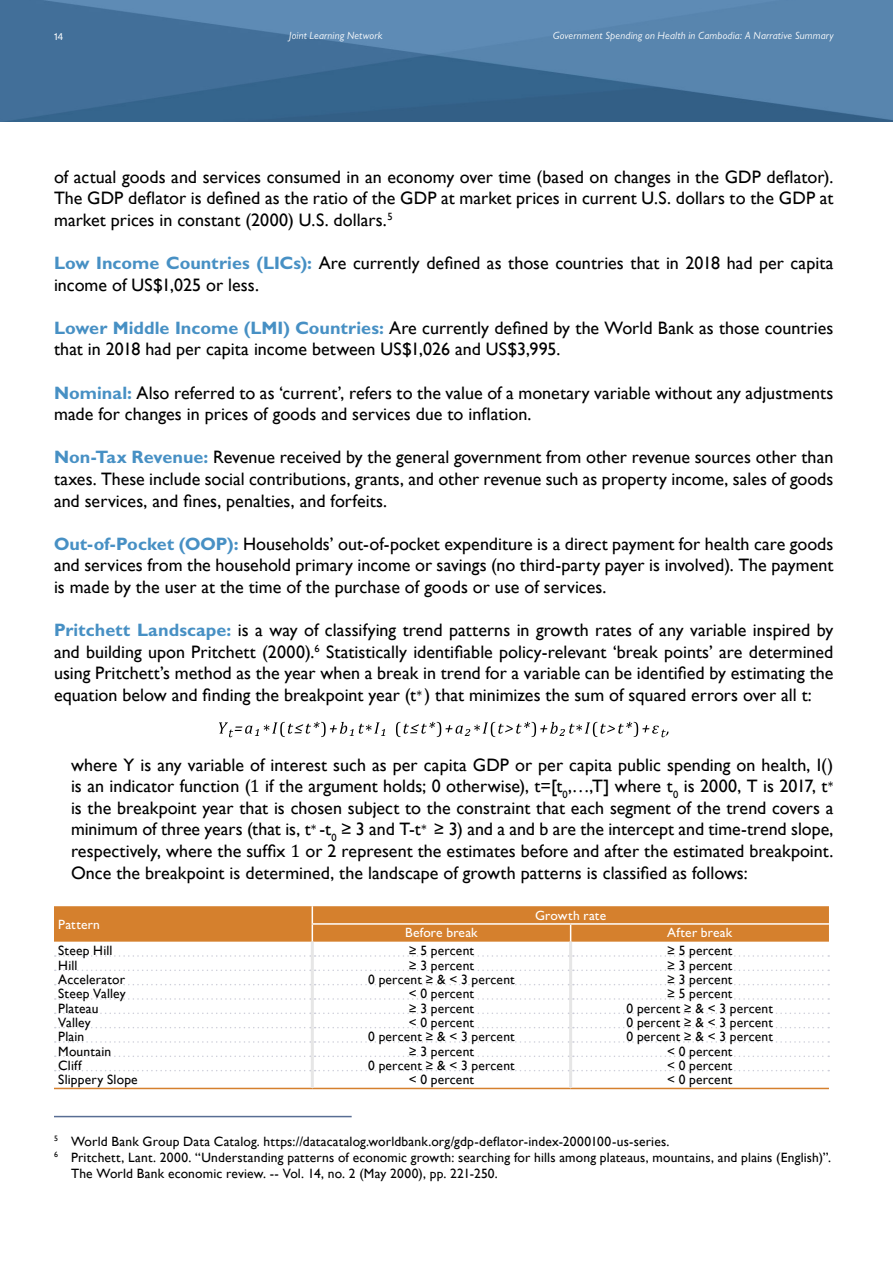
<style>
.page{position:relative;width:893px;height:1263px;background:#fff}
.page>*{position:absolute;margin:0;border:0;box-sizing:border-box;transform-origin:0 0}
.t1{font:18px/21.6px "Gill Sans";color:#000;text-align:justify}
.t2{font:13.5px/16.2px "Gill Sans";letter-spacing:.015em;color:#000}
.t3{font:500 13.5px "Gill Sans";letter-spacing:.015em;color:#fff}
.t4{font:italic 10.5px "Gill Sans";letter-spacing:.02em;color:#fff}
.t5{font:9.75px "GT America";color:#fff}
.s1{font-weight:700;color:#4790c4}
.s2{font-family:"Cambria";font-size:13.5px}
.s3{font-family:"Cambria"}
</style>
<div class="page">
<img style="left:0;top:0;width:893px;height:121px">
<svg style="left:55px;top:969px;width:774px;height:2px"></svg>
<svg style="left:55px;top:984px;width:774px;height:1px"></svg>
<svg style="left:55px;top:998px;width:774px;height:2px"></svg>
<svg style="left:55px;top:1012px;width:774px;height:2px"></svg>
<svg style="left:55px;top:1027px;width:774px;height:1px"></svg>
<svg style="left:55px;top:1041px;width:774px;height:2px"></svg>
<svg style="left:55px;top:1055px;width:774px;height:2px"></svg>
<svg style="left:55px;top:1070px;width:774px;height:1px"></svg>
<svg style="left:55px;top:955px;width:774px;height:2px"></svg>
<hr style="left:54px;top:1088px;width:258px;height:1px;background:#d5802d">
<hr style="left:312px;top:1088px;width:259px;height:1px;background:#d5802d">
<hr style="left:571px;top:1088px;width:258px;height:1px;background:#d5802d">
<svg style="left:54px;top:906px;width:775px;height:36px;background:#d68536"></svg>
<hr style="left:311px;top:942px;width:3px;height:14px;background:#e6e6e6">
<hr style="left:569px;top:942px;width:3px;height:14px;background:#e6e6e6">
<hr style="left:311px;top:956px;width:3px;height:14px;background:#e6e6e6">
<hr style="left:569px;top:956px;width:3px;height:14px;background:#e6e6e6">
<hr style="left:311px;top:970px;width:3px;height:15px;background:#e6e6e6">
<hr style="left:569px;top:970px;width:3px;height:15px;background:#e6e6e6">
<hr style="left:311px;top:985px;width:3px;height:14px;background:#e6e6e6">
<hr style="left:569px;top:985px;width:3px;height:14px;background:#e6e6e6">
<hr style="left:311px;top:999px;width:3px;height:14px;background:#e6e6e6">
<hr style="left:569px;top:999px;width:3px;height:14px;background:#e6e6e6">
<hr style="left:311px;top:1013px;width:3px;height:15px;background:#e6e6e6">
<hr style="left:569px;top:1013px;width:3px;height:15px;background:#e6e6e6">
<hr style="left:311px;top:1028px;width:3px;height:14px;background:#e6e6e6">
<hr style="left:569px;top:1028px;width:3px;height:14px;background:#e6e6e6">
<hr style="left:311px;top:1042px;width:3px;height:14px;background:#e6e6e6">
<hr style="left:569px;top:1042px;width:3px;height:14px;background:#e6e6e6">
<hr style="left:311px;top:1056px;width:3px;height:15px;background:#e6e6e6">
<hr style="left:569px;top:1056px;width:3px;height:15px;background:#e6e6e6">
<hr style="left:311px;top:1071px;width:3px;height:17px;background:#e6e6e6">
<hr style="left:569px;top:1071px;width:3px;height:17px;background:#e6e6e6">
<hr style="left:54px;top:1116px;width:298px;height:1px;background:#586d93">
<svg style="left:219px;top:722px;width:166px;height:15px"></svg>
<svg style="left:396px;top:722px;width:272px;height:15px"></svg>
<p class="t5" style="left:54px;top:31px;width:11px">14</p>
<p class="t4" style="left:289px;top:29px;width:95px">Joint Learning Network</p>
<p class="t4" style="left:553px;top:29px;width:282px">Government Spending on Health in Cambodia: A Narrative Summary</p>
<p class="t1" style="left:54px;top:166px;width:781px">of actual goods and services consumed in an economy over time (based on changes in the GDP deflator).<br>The GDP deflator is defined as the ratio of the GDP at market prices in current U.S. dollars to the GDP at market prices in constant (2000) U.S. dollars.<sup>5</sup></p>
<p class="t1" style="left:54px;top:252px;width:781px"><span class="s1">Low Income Countries (LICs):</span> Are currently defined as those countries that in 2018 had per capita income of US$1,025 or less.</p>
<p class="t1" style="left:54px;top:317px;width:781px"><span class="s1">Lower Middle Income (LMI) Countries:</span> Are currently defined by the World Bank as those countries that in 2018 had per capita income between US$1,026 and US$3,995.</p>
<p class="t1" style="left:54px;top:382px;width:781px"><span class="s1">Nominal:</span> Also referred to as ‘current’, refers to the value of a monetary variable without any adjustments made for changes in prices of goods and services due to inflation.</p>
<p class="t1" style="left:54px;top:446px;width:781px"><span class="s1">Non-Tax Revenue:</span> Revenue received by the general government from other revenue sources other than taxes. These include social contributions, grants, and other revenue such as property income, sales of goods and services, and fines, penalties, and forfeits.</p>
<p class="t1" style="left:54px;top:533px;width:781px"><span class="s1">Out-of-Pocket (OOP):</span> Households’ out-of-pocket expenditure is a direct payment for health care goods and services from the household primary income or savings (no third-party payer is involved). The payment is made by the user at the time of the purchase of goods or use of services.</p>
<p class="t1" style="left:54px;top:619px;width:781px"><span class="s1">Pritchett Landscape:</span> is a way of classifying trend patterns in growth rates of any variable inspired by and building upon Pritchett (2000).<sup>6</sup> Statistically identifiable policy-relevant ‘break points’ are determined using Pritchett’s method as the year when a break in trend for a variable can be identified by estimating the equation below and finding the breakpoint year (t<span class="s2">*</span> ) that minimizes the sum of squared errors over all t:</p>
<p class="t1" style="left:71px;top:754px;width:764px">where Y is any variable of interest such as per capita GDP or per capita public spending on health, I() is an indicator function (<span class="s3">1</span> if the argument holds; 0 otherwise), t=[t<sub>0</sub>,…,T] where t<sub>0</sub> is 2000, T is 2017, t<span class="s2">* </span>is the breakpoint year that is chosen subject to the constraint that each segment of the trend covers a minimum of three years (that is, t<span class="s2">*</span> -t<sub>0</sub> ≥ 3 and T-t<span class="s2">*</span> ≥ 3) and a and b are the intercept and time-trend slope, respectively, where the suffix <span class="s3">1</span> or 2 represent the estimates before and after the estimated breakpoint.<br>Once the breakpoint is determined, the landscape of growth patterns is classified as follows:</p>
<p class="t3" style="left:58px;top:916px;width:43px">Pattern</p>
<p class="t3" style="left:535px;top:907px;width:73px">Growth rate</p>
<p class="t3" style="left:405px;top:925px;width:74px">Before break</p>
<p class="t3" style="left:667px;top:925px;width:67px">After break</p>
<p class="t2" style="left:58px;top:942px;width:56px">Steep Hill</p>
<p class="t2" style="left:409px;top:942px;width:67px">≥ 5 percent</p>
<p class="t2" style="left:667px;top:942px;width:67px">≥ 5 percent</p>
<p class="t2" style="left:58px;top:957px;width:21px">Hill</p>
<p class="t2" style="left:409px;top:957px;width:67px">≥ 3 percent</p>
<p class="t2" style="left:667px;top:957px;width:67px">≥ 3 percent</p>
<p class="t2" style="left:58px;top:971px;width:68px">Accelerator</p>
<p class="t2" style="left:368px;top:971px;width:148px">0 percent ≥ &amp; &lt; 3 percent</p>
<p class="t2" style="left:667px;top:971px;width:67px">≥ 3 percent</p>
<p class="t2" style="left:58px;top:985px;width:69px">Steep Valley</p>
<p class="t2" style="left:409px;top:985px;width:67px">&lt; 0 percent</p>
<p class="t2" style="left:667px;top:985px;width:67px">≥ 5 percent</p>
<p class="t2" style="left:58px;top:1000px;width:42px">Plateau</p>
<p class="t2" style="left:409px;top:1000px;width:67px">≥ 3 percent</p>
<p class="t2" style="left:626px;top:1000px;width:148px">0 percent ≥ &amp; &lt; 3 percent</p>
<p class="t2" style="left:58px;top:1014px;width:34px">Valley</p>
<p class="t2" style="left:409px;top:1014px;width:67px">&lt; 0 percent</p>
<p class="t2" style="left:626px;top:1014px;width:148px">0 percent ≥ &amp; &lt; 3 percent</p>
<p class="t2" style="left:58px;top:1028px;width:28px">Plain</p>
<p class="t2" style="left:368px;top:1028px;width:148px">0 percent ≥ &amp; &lt; 3 percent</p>
<p class="t2" style="left:626px;top:1028px;width:148px">0 percent ≥ &amp; &lt; 3 percent</p>
<p class="t2" style="left:58px;top:1043px;width:54px">Mountain</p>
<p class="t2" style="left:409px;top:1043px;width:67px">≥ 3 percent</p>
<p class="t2" style="left:667px;top:1043px;width:67px">&lt; 0 percent</p>
<p class="t2" style="left:58px;top:1057px;width:25px">Cliff</p>
<p class="t2" style="left:368px;top:1057px;width:148px">0 percent ≥ &amp; &lt; 3 percent</p>
<p class="t2" style="left:667px;top:1057px;width:67px">&lt; 0 percent</p>
<p class="t2" style="left:58px;top:1071px;width:81px">Slippery Slope</p>
<p class="t2" style="left:409px;top:1071px;width:67px">&lt; 0 percent</p>
<p class="t2" style="left:667px;top:1071px;width:67px">&lt; 0 percent</p>
<p class="t2" style="left:54px;top:1133px;width:617px"><sup>5</sup> World Bank Group Data Catalog. https://datacatalog.worldbank.org/gdp-deflator-index-2000100-us-series.</p>
<p class="t2" style="left:71px;top:1149px;width:761px;text-indent:-17px"><sup>6</sup> Pritchett, Lant. 2000. “Understanding patterns of economic growth: searching for hills among plateaus, mountains, and plains (English)”.<br>The World Bank economic review. -- Vol. 14, no. 2 (May 2000), pp. 221-250.</p>
</div>
